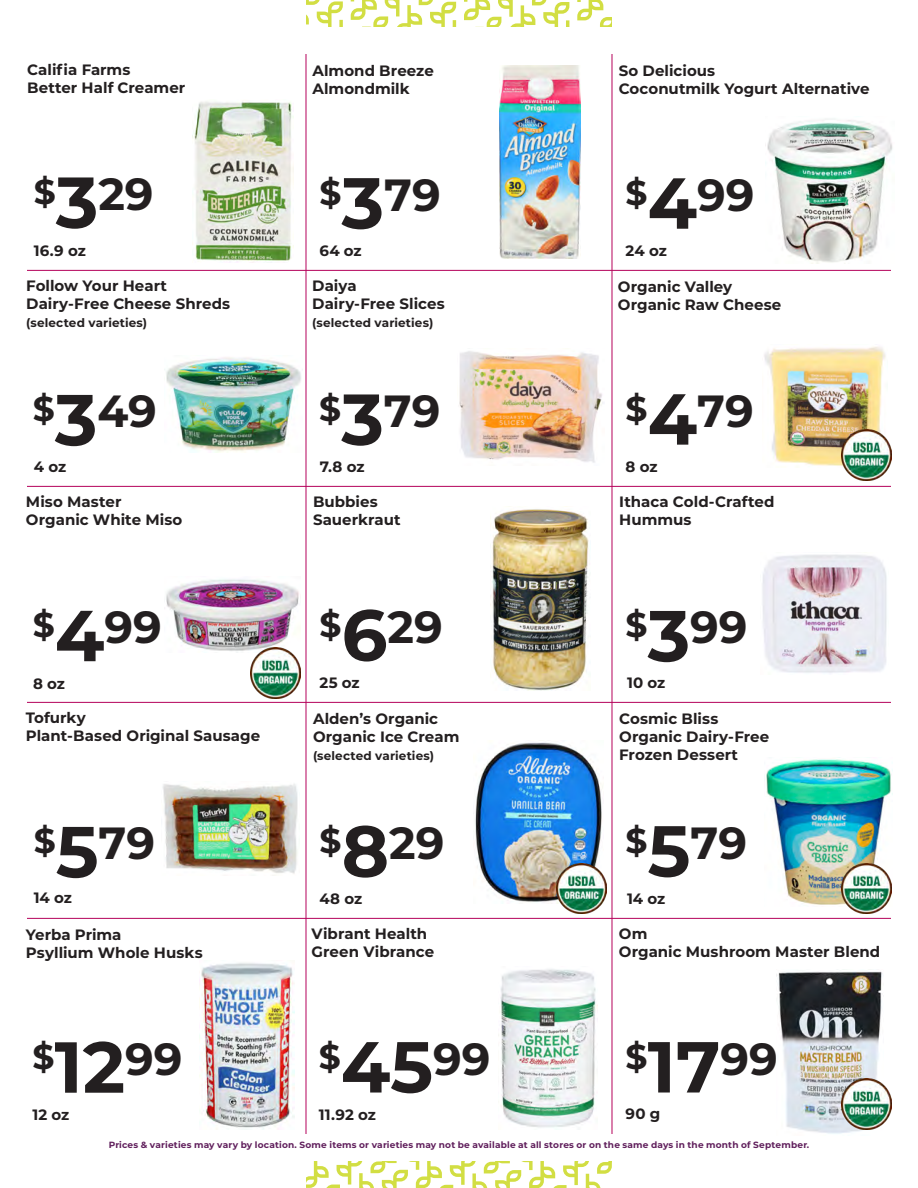
<style>
.page{position:relative;width:918px;height:1188px;background:#fff}
.page>*{position:absolute;margin:0;border:0;box-sizing:border-box;transform-origin:0 0}
.Price___Test{font:700 72px "Montserrat";color:#231f20}
.Price___Test-2{font:700 45px "Montserrat";color:#231f20}
.Product_Name{font:700 15px "Montserrat";color:#231f20}
.Product_Name-2{font:700 12px "Montserrat";letter-spacing:.01em;color:#231f20}
.t1{font:700 9px "Montserrat";letter-spacing:.02em;color:#601f5c}
.s1{font-size:34.5px}
.s2{font-size:72px}
</style>
<div class="page">
<hr style="left:612px;top:54px;width:1px;height:1080px;background:#b5025b">
<hr style="left:27px;top:486px;width:864px;height:1px;background:#b5025b">
<hr style="left:27px;top:702px;width:864px;height:1px;background:#b5025b">
<hr style="left:27px;top:270px;width:864px;height:1px;background:#b5025b">
<hr style="left:27px;top:918px;width:864px;height:1px;background:#b5025b">
<hr style="left:306px;top:54px;width:1px;height:1080px;background:#b5025b">
<svg style="left:306px;top:0;width:306px;height:27px"></svg>
<img style="left:166px;top:357px;width:135px;height:96px">
<img style="left:166px;top:579px;width:133px;height:74px">
<img style="left:459px;top:351px;width:144px;height:112px">
<img style="left:764px;top:347px;width:122px;height:119px">
<svg style="left:306px;top:1162px;width:306px;height:26px"></svg>
<img style="left:192px;top:101px;width:102px;height:162px">
<img style="left:500px;top:65px;width:81px;height:194px">
<img style="left:765px;top:118px;width:128px;height:145px">
<img style="left:762px;top:554px;width:125px;height:119px">
<img style="left:766px;top:757px;width:125px;height:148px">
<img style="left:778px;top:971px;width:105px;height:163px">
<img style="left:492px;top:506px;width:97px;height:185px">
<img style="left:475px;top:740px;width:128px;height:164px">
<img style="left:201px;top:963px;width:93px;height:167px">
<img style="left:163px;top:784px;width:135px;height:90px">
<img style="left:498px;top:969px;width:100px;height:159px">
<img style="left:841px;top:430px;width:51px;height:50px">
<img style="left:250px;top:648px;width:51px;height:50px">
<img style="left:556px;top:863px;width:51px;height:51px">
<img style="left:841px;top:863px;width:51px;height:51px">
<img style="left:841px;top:1079px;width:51px;height:51px">
<p class="Product_Name" style="left:27px;top:59px;width:105px">Califia Farms</p>
<p class="Product_Name" style="left:27px;top:77px;width:160px">Better Half Creamer</p>
<p class="Price___Test-2" style="left:34px;top:161px;width:121px"><span class="s1">$</span><span class="s2">3</span>29</p>
<p class="Product_Name" style="left:34px;top:240px;width:54px">16.9 oz</p>
<p class="Product_Name" style="left:26px;top:275px;width:142px">Follow Your Heart</p>
<p class="Product_Name" style="left:26px;top:293px;width:205px">Dairy-Free Cheese Shreds</p>
<p class="Product_Name-2" style="left:26px;top:315px;width:123px">(selected varieties)</p>
<p class="Price___Test-2" style="left:33px;top:379px;width:126px"><span class="s1">$</span><span class="s2">3</span>49</p>
<p class="Product_Name" style="left:34px;top:456px;width:34px">4 oz</p>
<p class="Product_Name" style="left:26px;top:491px;width:97px">Miso Master</p>
<p class="Product_Name" style="left:26px;top:509px;width:158px">Organic White Miso</p>
<p class="Price___Test-2" style="left:33px;top:595px;width:130px"><span class="s1">$</span><span class="s2">4</span>99</p>
<p class="Product_Name" style="left:33px;top:673px;width:33px">8 oz</p>
<p class="Product_Name" style="left:26px;top:707px;width:61px">Tofurky</p>
<p class="Product_Name" style="left:26px;top:725px;width:236px">Plant-Based Original Sausage</p>
<p class="Price___Test-2" style="left:34px;top:811px;width:123px"><span class="s1">$</span><span class="s2">5</span>79</p>
<p class="Product_Name" style="left:34px;top:887px;width:40px">14 oz</p>
<p class="Product_Name" style="left:26px;top:923px;width:97px">Yerba Prima</p>
<p class="Product_Name" style="left:26px;top:941px;width:178px">Psyllium Whole Husks</p>
<p class="Price___Test" style="left:32px;top:1015px;width:152px"><sup>$</sup>12<sup>99</sup></p>
<p class="Product_Name" style="left:32px;top:1104px;width:38px">12 oz</p>
<p class="Product_Name" style="left:313px;top:59px;width:123px">Almond Breeze</p>
<p class="Product_Name" style="left:313px;top:77px;width:99px">Almondmilk</p>
<p class="Price___Test-2" style="left:319px;top:162px;width:123px"><span class="s1">$</span><span class="s2">3</span>79</p>
<p class="Product_Name" style="left:319px;top:240px;width:44px">64 oz</p>
<p class="Product_Name" style="left:312px;top:275px;width:46px">Daiya</p>
<p class="Product_Name" style="left:312px;top:293px;width:134px">Dairy-Free Slices</p>
<p class="Product_Name-2" style="left:312px;top:315px;width:123px">(selected varieties)</p>
<p class="Price___Test-2" style="left:319px;top:378px;width:123px"><span class="s1">$</span><span class="s2">3</span>79</p>
<p class="Product_Name" style="left:320px;top:456px;width:46px">7.8 oz</p>
<p class="Product_Name" style="left:313px;top:491px;width:66px">Bubbies</p>
<p class="Product_Name" style="left:313px;top:509px;width:89px">Sauerkraut</p>
<p class="Price___Test-2" style="left:320px;top:594px;width:125px"><span class="s1">$</span><span class="s2">6</span>29</p>
<p class="Product_Name" style="left:320px;top:672px;width:42px">25 oz</p>
<p class="Product_Name" style="left:313px;top:707px;width:127px">Alden’s Organic</p>
<p class="Product_Name" style="left:313px;top:725px;width:148px">Organic Ice Cream</p>
<p class="Product_Name-2" style="left:313px;top:747px;width:123px">(selected varieties)</p>
<p class="Price___Test-2" style="left:320px;top:810px;width:126px"><span class="s1">$</span><span class="s2">8</span>29</p>
<p class="Product_Name" style="left:320px;top:888px;width:44px">48 oz</p>
<p class="Product_Name" style="left:312px;top:923px;width:117px">Vibrant Health</p>
<p class="Product_Name" style="left:312px;top:941px;width:124px">Green Vibrance</p>
<p class="Price___Test" style="left:319px;top:1015px;width:173px"><sup>$</sup>45<sup>99</sup></p>
<p class="Product_Name" style="left:319px;top:1104px;width:59px">11.92 oz</p>
<p class="Product_Name" style="left:619px;top:60px;width:98px">So Delicious</p>
<p class="Product_Name" style="left:619px;top:78px;width:252px">Coconutmilk Yogurt Alternative</p>
<p class="Price___Test-2" style="left:625px;top:162px;width:130px"><span class="s1">$</span><span class="s2">4</span>99</p>
<p class="Product_Name" style="left:625px;top:240px;width:43px">24 oz</p>
<p class="Product_Name" style="left:618px;top:276px;width:116px">Organic Valley</p>
<p class="Product_Name" style="left:618px;top:294px;width:165px">Organic Raw Cheese</p>
<p class="Price___Test-2" style="left:626px;top:378px;width:130px"><span class="s1">$</span><span class="s2">4</span>79</p>
<p class="Product_Name" style="left:626px;top:456px;width:33px">8 oz</p>
<p class="Product_Name" style="left:619px;top:491px;width:157px">Ithaca Cold-Crafted</p>
<p class="Product_Name" style="left:619px;top:509px;width:74px">Hummus</p>
<p class="Price___Test-2" style="left:626px;top:595px;width:123px"><span class="s1">$</span><span class="s2">3</span>99</p>
<p class="Product_Name" style="left:627px;top:671px;width:40px">10 oz</p>
<p class="Product_Name" style="left:619px;top:707px;width:101px">Cosmic Bliss</p>
<p class="Product_Name" style="left:619px;top:725px;width:151px">Organic Dairy-Free</p>
<p class="Product_Name" style="left:619px;top:743px;width:120px">Frozen Dessert</p>
<p class="Price___Test-2" style="left:626px;top:810px;width:123px"><span class="s1">$</span><span class="s2">5</span>79</p>
<p class="Product_Name" style="left:627px;top:888px;width:40px">14 oz</p>
<p class="Product_Name" style="left:619px;top:923px;width:30px">Om</p>
<p class="Product_Name" style="left:619px;top:941px;width:263px">Organic Mushroom Master Blend</p>
<p class="Price___Test" style="left:626px;top:1015px;width:154px"><sup>$</sup>17<sup>99</sup></p>
<p class="Product_Name" style="left:626px;top:1103px;width:36px">90 g</p>
<p class="t1" style="left:109px;top:1138px;width:702px">Prices &amp; varieties may vary by location. Some items or varieties may not be available at all stores or on the same days in the month of September.</p>
</div>
